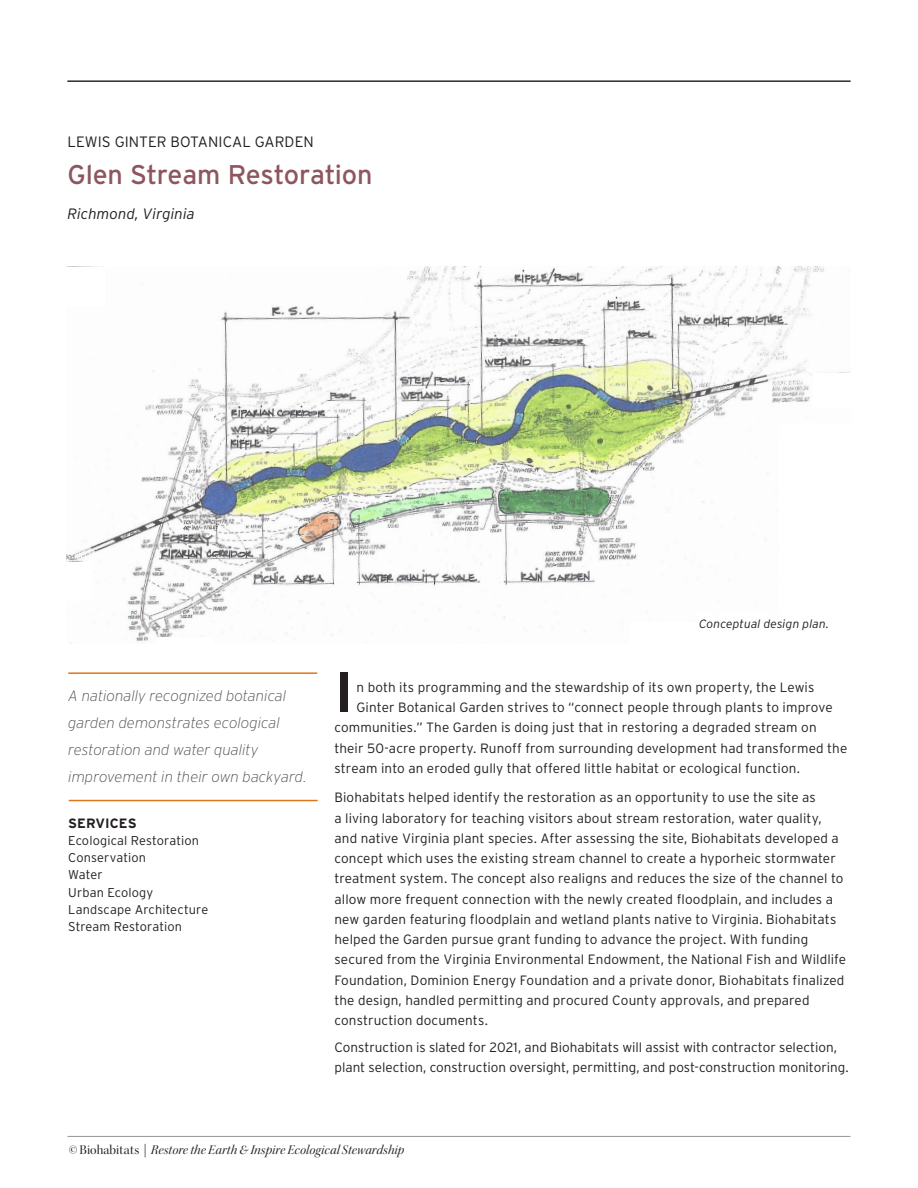
<style>
.page{position:relative;width:918px;height:1188px;background:#fff}
.page>*{position:absolute;margin:0;border:0;box-sizing:border-box;transform-origin:0 0}
.text_1{font:700 56.55px "Interstate";color:#231f20}
.Head_1{font:27px "Interstate";letter-spacing:-.01em;color:#8d5660}
.Wow{font:italic 200 15px/27px "Interstate";color:#4b4c4d}
.Head_3{font:300 15px "Interstate";color:#231f20}
.Head_4{font:italic 300 15px "Interstate";color:#231f20}
.text_2{font:300 13.5px/20.2px "Interstate";letter-spacing:.005em;color:#231f20}
.text_1-2{font:300 13.5px "Interstate";letter-spacing:.01em;color:#231f20}
.t1{font:13.5px "Kepler Std It Disp";letter-spacing:.01em;color:#231f20}
.subhead_1{font:700 13.5px "Interstate";letter-spacing:.005em;color:#231f20}
.Sidebar_text_3-no_sp{font:300 12.75px/17.2px "Interstate";letter-spacing:.01em;color:#231f20}
.t2{font:italic 300 12px "Interstate";letter-spacing:.01em;color:#231f20}
.s1{font-family:"Kepler Std Disp"}
</style>
<div class="page">
<hr style="left:68px;top:1136px;width:782px;height:1px;background:#939598">
<hr style="left:68px;top:81px;width:782px;height:1px;background:#231f20">
<hr style="left:69px;top:800px;width:249px;height:1px;background:#de761b">
<hr style="left:68px;top:672px;width:249px;height:2px;background:#de761b">
<img style="left:67px;top:267px;width:783px;height:377px">
<div style="left:630px;top:623px;width:166px;height:21px;background:#fff"></div>
<div style="left:779px;top:423px;width:71px;height:221px;background:#fff"></div>
<div style="left:692px;top:611px;width:150px;height:23px;background:#fff"></div>
<div style="left:63px;top:267px;width:42px;height:39px;background:#fff"></div>
<div style="left:65px;top:562px;width:27px;height:38px;background:#fff"></div>
<div style="left:813px;top:373px;width:37px;height:36px;background:#fff"></div>
<div style="left:156px;top:638px;width:57px;height:6px;background:#fff"></div>
<p class="Head_3" style="left:68px;top:133px;width:248px">LEWIS GINTER BOTANICAL GARDEN</p>
<p class="Head_1" style="left:68px;top:160px;width:307px">Glen Stream Restoration</p>
<p class="Head_4" style="left:68px;top:205px;width:129px">Richmond, Virginia</p>
<p class="t2" style="left:699px;top:617px;width:132px">Conceptual design plan.</p>
<p class="Wow" style="left:68px;top:683px;width:240px">A nationally recognized botanical garden demonstrates ecological restoration and water quality improvement in their own backyard.</p>
<p class="subhead_1" style="left:68px;top:815px;width:70px">SERVICES</p>
<p class="Sidebar_text_3-no_sp" style="left:68px;top:832px;width:132px">Ecological Restoration</p>
<p class="Sidebar_text_3-no_sp" style="left:68px;top:849px;width:79px">Conservation</p>
<p class="Sidebar_text_3-no_sp" style="left:68px;top:866px;width:36px">Water</p>
<p class="Sidebar_text_3-no_sp" style="left:68px;top:883px;width:141px">Urban Ecology<br>Landscape Architecture</p>
<p class="Sidebar_text_3-no_sp" style="left:68px;top:918px;width:115px">Stream Restoration</p>
<p class="text_1" style="left:334px;top:661px;width:21px">I</p>
<p class="text_1-2" style="left:357px;top:679px;width:459px">n both its programming and the stewardship of its own property, the Lewis</p>
<p class="text_1-2" style="left:357px;top:700px;width:478px">Ginter Botanical Garden strives to “connect people through plants to improve</p>
<p class="text_1-2" style="left:334px;top:720px;width:484px">communities.” The Garden is doing just that in restoring a degraded stream on</p>
<p class="text_1-2" style="left:334px;top:740px;width:514px">their 50-acre property. Runoff from surrounding development had transformed the</p>
<p class="text_1-2" style="left:334px;top:760px;width:467px">stream into an eroded gully that offered little habitat or ecological function.</p>
<p class="text_2" style="left:334px;top:787px;width:513px">Biohabitats helped identify the restoration as an opportunity to use the site as<br>a living laboratory for teaching visitors about stream restoration, water quality, and native Virginia plant species. After assessing the site, Biohabitats developed a concept which uses the existing stream channel to create a hyporheic stormwater treatment system. The concept also realigns and reduces the size of the channel to allow more frequent connection with the newly created floodplain, and includes a new garden featuring floodplain and wetland plants native to Virginia. Biohabitats helped the Garden pursue grant funding to advance the project. With funding secured from the Virginia Environmental Endowment, the National Fish and Wildlife Foundation, Dominion Energy Foundation and a private donor, Biohabitats finalized the design, handled permitting and procured County approvals, and prepared construction documents.</p>
<p class="text_2" style="left:334px;top:1037px;width:516px">Construction is slated for 2021, and Biohabitats will assist with contractor selection, plant selection, construction oversight, permitting, and post-construction monitoring.</p>
<p class="t1" style="left:69px;top:1142px;width:337px"><span class="s1">© Biohabitats |</span> Restore the Earth &amp; Inspire Ecological Stewardship</p>
</div>
